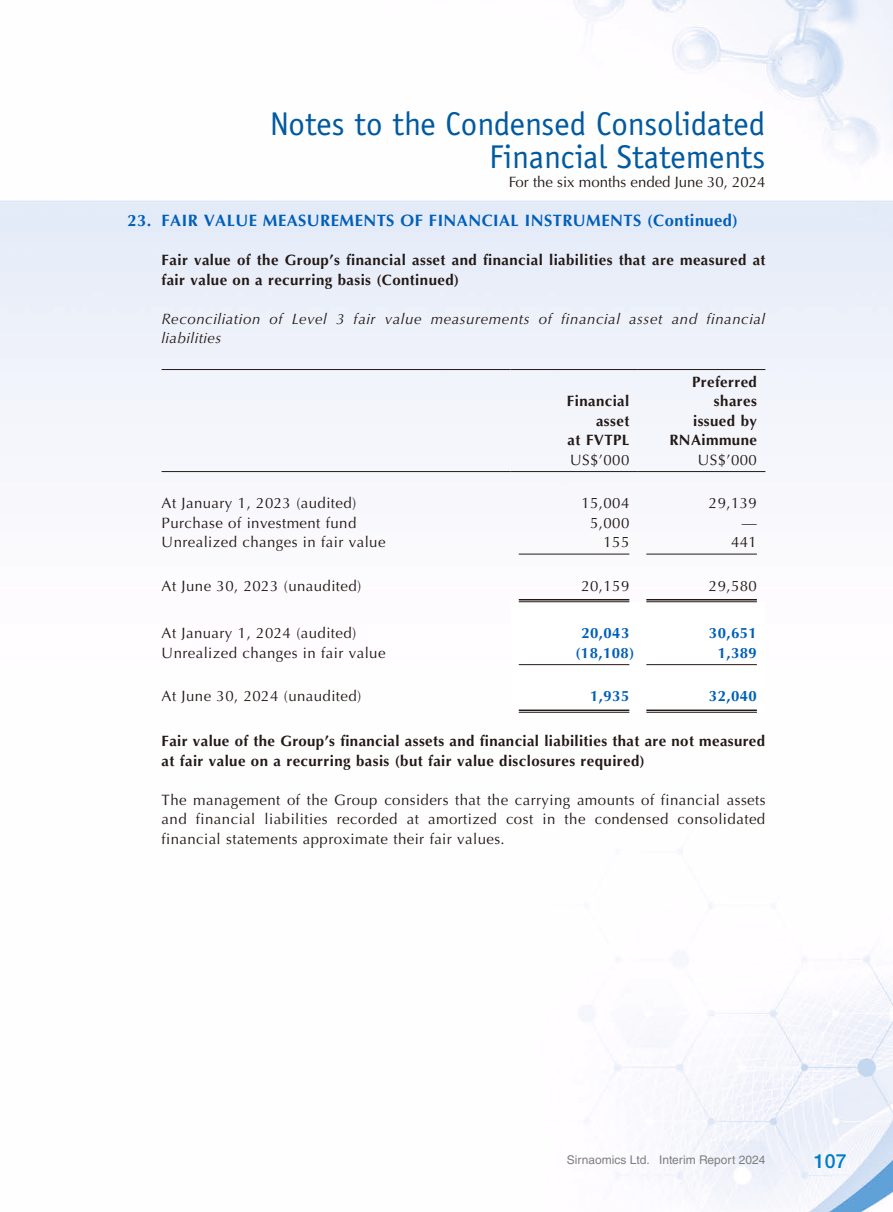
<style>
.page{position:relative;width:893px;height:1212px;background:#fff}
.page>*{position:absolute;margin:0;border:0;box-sizing:border-box;transform-origin:0 0}
.t1{font:33px/33px "Officina Sans Std";color:#005aa0;text-align:right}
.t2{font:500 19.5px "Helvetica Neue LT Std";color:#007cc7}
.t3{font:700 16.5px "Optima LT Std";letter-spacing:.03em;color:#005fb9}
.t4{font:15px/19.5px "Optima LT Std";letter-spacing:.03em;color:#231916;text-align:justify}
.t5{font:700 15px/19.5px "Optima LT Std";letter-spacing:.03em;color:#231916}
.t6{font:italic 15px/19.5px "Optima LT Std";letter-spacing:.04em;color:#231916}
.t7{font:700 15px "Optima LT Std";letter-spacing:.03em;color:#005fb9}
.t8{font:15px "Optima LT Std";color:#231916}
.t9{font:12px "Helvetica LT Std";color:#7e7e7e}
</style>
<div class="page">
<img style="left:0;top:0;width:893px;height:1212px">
<svg style="left:510px;top:602px;width:255px;height:110px"></svg>
<hr style="left:162px;top:369px;width:348px;height:1px;background:#231916">
<hr style="left:510px;top:369px;width:128px;height:1px;background:#231916">
<hr style="left:638px;top:369px;width:127px;height:1px;background:#231916">
<hr style="left:162px;top:471px;width:348px;height:1px;background:#231916">
<hr style="left:510px;top:471px;width:128px;height:1px;background:#231916">
<hr style="left:638px;top:471px;width:127px;height:1px;background:#231916">
<hr style="left:519px;top:554px;width:110px;height:1px;background:#231916">
<hr style="left:646px;top:554px;width:111px;height:1px;background:#231916">
<hr style="left:519px;top:599px;width:110px;height:1px;background:#231916">
<hr style="left:519px;top:601px;width:110px;height:1px;background:#231916">
<hr style="left:646px;top:599px;width:111px;height:1px;background:#231916">
<hr style="left:646px;top:601px;width:111px;height:1px;background:#231916">
<hr style="left:519px;top:664px;width:110px;height:1px;background:#231916">
<hr style="left:646px;top:664px;width:111px;height:1px;background:#231916">
<hr style="left:519px;top:709px;width:110px;height:2px;background:#231916">
<hr style="left:519px;top:712px;width:110px;height:1px;background:#231916">
<hr style="left:646px;top:709px;width:111px;height:2px;background:#231916">
<hr style="left:646px;top:712px;width:111px;height:1px;background:#231916">
<h1 class="t1" style="left:270px;top:107px;width:497px">Notes to the Condensed Consolidated<br>Financial Statements</h1>
<p class="t8" style="left:509px;top:173px;width:258px">For the six months ended June 30, 2024</p>
<p class="t3" style="left:128px;top:211px;width:612px">23. FAIR VALUE MEASUREMENTS OF FINANCIAL INSTRUMENTS (Continued)</p>
<p class="t5" style="left:162px;top:251px;width:605px">Fair value of the Group’s financial asset and financial liabilities that are measured at fair value on a recurring basis (Continued)</p>
<p class="t6" style="left:162px;top:309px;width:605px">Reconciliation of Level 3 fair value measurements of financial asset and financial liabilities</p>
<p class="t5" style="left:567px;top:392px;width:64px;text-align:right">Financial asset<br>at FVTPL</p>
<p class="t5" style="left:669px;top:372px;width:89px;text-align:right">Preferred shares issued by<br>RNAimmune</p>
<p class="t4" style="left:570px;top:450px;width:61px">US$’000</p>
<p class="t4" style="left:698px;top:450px;width:61px">US$’000</p>
<p class="t4" style="left:162px;top:494px;width:196px">At January 1, 2023 (audited)</p>
<p class="t4" style="left:581px;top:494px;width:49px">15,004</p>
<p class="t4" style="left:709px;top:494px;width:49px">29,139</p>
<p class="t4" style="left:162px;top:513px;width:196px">Purchase of investment fund</p>
<p class="t4" style="left:590px;top:513px;width:41px">5,000</p>
<p class="t4" style="left:742px;top:513px;width:16px">—</p>
<p class="t4" style="left:162px;top:533px;width:225px">Unrealized changes in fair value</p>
<p class="t4" style="left:603px;top:533px;width:27px">155</p>
<p class="t4" style="left:731px;top:533px;width:27px">441</p>
<p class="t4" style="left:162px;top:576px;width:201px">At June 30, 2023 (unaudited)</p>
<p class="t4" style="left:581px;top:576px;width:49px">20,159</p>
<p class="t4" style="left:709px;top:576px;width:49px">29,580</p>
<p class="t4" style="left:162px;top:624px;width:196px">At January 1, 2024 (audited)</p>
<p class="t7" style="left:581px;top:625px;width:49px">20,043</p>
<p class="t7" style="left:709px;top:625px;width:49px">30,651</p>
<p class="t4" style="left:162px;top:643px;width:225px">Unrealized changes in fair value</p>
<p class="t7" style="left:576px;top:644px;width:60px">(18,108)</p>
<p class="t7" style="left:718px;top:644px;width:41px">1,389</p>
<p class="t4" style="left:162px;top:687px;width:201px">At June 30, 2024 (unaudited)</p>
<p class="t7" style="left:590px;top:688px;width:41px">1,935</p>
<p class="t7" style="left:709px;top:688px;width:49px">32,040</p>
<p class="t5" style="left:162px;top:732px;width:605px">Fair value of the Group’s financial assets and financial liabilities that are not measured at fair value on a recurring basis (but fair value disclosures required)</p>
<p class="t4" style="left:162px;top:790px;width:605px">The management of the Group considers that the carrying amounts of financial assets and financial liabilities recorded at amortized cost in the condensed consolidated financial statements approximate their fair values.</p>
<p class="t9" style="left:567px;top:1153px;width:200px">Sirnaomics Ltd. Interim Report 2024</p>
<h2 class="t2" style="left:814px;top:1149px;width:34px">107</h2>
</div>
